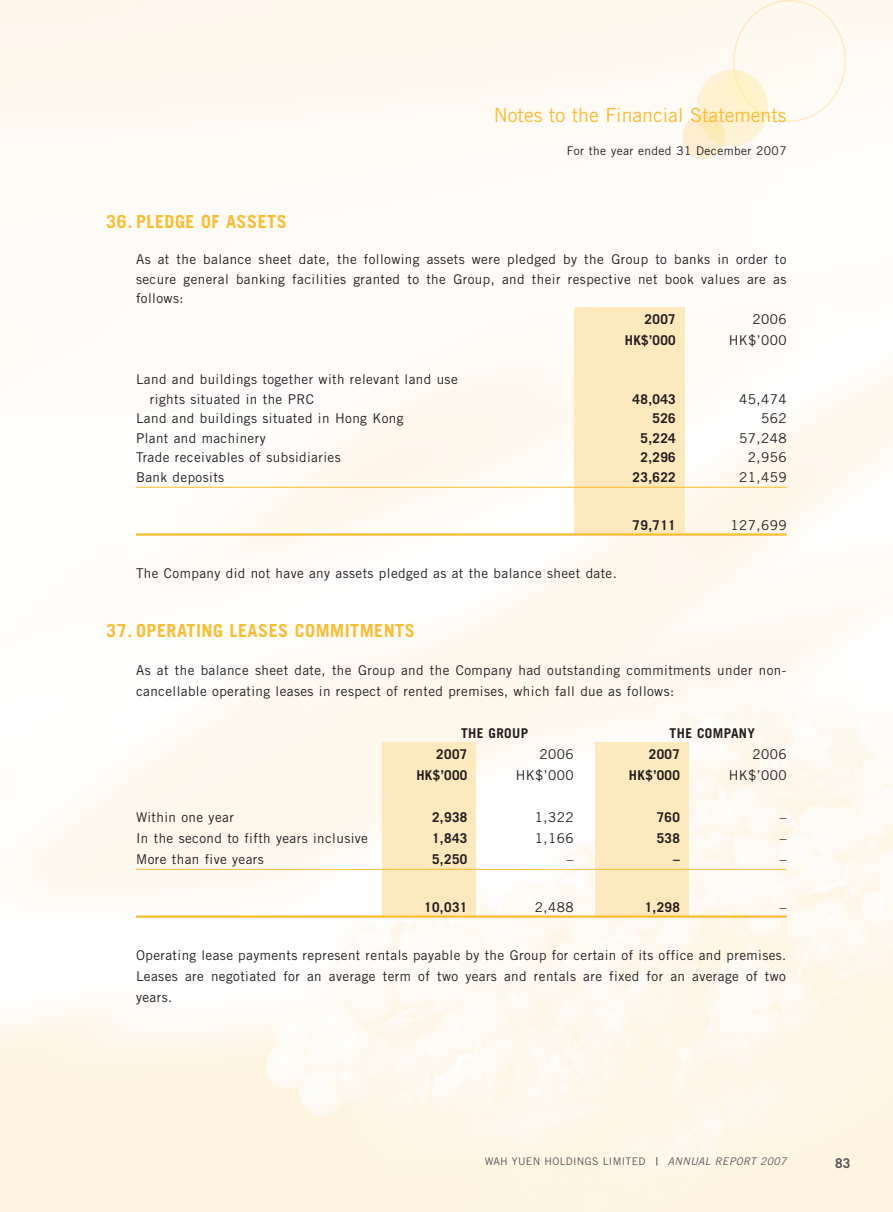
<style>
.page{position:relative;width:893px;height:1212px;background:#fff}
.page>*{position:absolute;margin:0;border:0;box-sizing:border-box;transform-origin:0 0}
.t1{font:19.5px "Trade Gothic LT Std";color:#fdbb2e}
.t2{font:700 18px "Trade Gothic LT Std";letter-spacing:.03em;color:#fdbb2e}
.t3{font:13.5px/19.5px "Trade Gothic LT Std";letter-spacing:.03em;color:#231f20;text-align:justify}
.t4{font:700 13.5px "Trade Gothic LT Std";letter-spacing:.03em;color:#231f20}
.t5{font:700 13.5px "Trade Gothic LT Std";color:#57585a}
.t6{font:12px "Trade Gothic LT Std";letter-spacing:.03em;color:#231f20}
.t7{font:10.5px "Trade Gothic LT Std";letter-spacing:.03em;color:#57585a}
.t8{font:italic 10.5px "Trade Gothic LT Std";letter-spacing:.03em;color:#57585a}
.s1{font-weight:400}
</style>
<div class="page">
<svg style="left:682px;top:0;width:166px;height:160px"></svg>
<svg style="left:728px;top:32px;width:93px;height:93px;fill:#fefaf1"></svg>
<svg style="left:703px;top:77px;width:60px;height:59px;background:#fdf0cc"></svg>
<div style="left:574px;top:308px;width:111px;height:227px;background:#fee8be"></div>
<hr style="left:136px;top:487px;width:651px;height:1px;background:#fdbb2e">
<hr style="left:136px;top:533px;width:651px;height:3px;background:#fdbb2e">
<div style="left:382px;top:742px;width:94px;height:174px;background:#fee8be"></div>
<div style="left:595px;top:742px;width:94px;height:174px;background:#fee8be"></div>
<hr style="left:136px;top:869px;width:651px;height:1px;background:#fdbb2e">
<hr style="left:136px;top:915px;width:651px;height:3px;background:#fdbb2e">
<p class="t1" style="left:494px;top:104px;width:294px">Notes to the Financial Statements</p>
<p class="t6" style="left:567px;top:144px;width:221px">For the year ended 31 December 2007</p>
<p class="t2" style="left:106px;top:210px;width:182px">36. PLEDGE OF ASSETS</p>
<p class="t3" style="left:136px;top:249px;width:652px">As at the balance sheet date, the following assets were pledged by the Group to banks in order to secure general banking facilities granted to the Group, and their respective net book values are as follows:</p>
<p class="t4" style="left:645px;top:311px;width:33px">2007</p>
<p class="t3" style="left:752px;top:309px;width:36px">2006</p>
<p class="t4" style="left:625px;top:332px;width:73px">HK$’000 <span class="s1">H</span></p>
<p class="t3" style="left:739px;top:330px;width:49px">K$’000</p>
<p class="t3" style="left:150px;top:369px;width:309px;text-indent:-14px">Land and buildings together with relevant land use rights situated in the PRC</p>
<p class="t4" style="left:633px;top:390px;width:45px">48,043</p>
<p class="t3" style="left:739px;top:389px;width:49px">45,474</p>
<p class="t3" style="left:136px;top:408px;width:269px">Land and buildings situated in Hong Kong</p>
<p class="t4" style="left:652px;top:410px;width:25px">526</p>
<p class="t3" style="left:761px;top:408px;width:27px">562</p>
<p class="t3" style="left:136px;top:428px;width:131px">Plant and machinery</p>
<p class="t4" style="left:640px;top:429px;width:37px">5,224</p>
<p class="t3" style="left:739px;top:428px;width:49px">57,248</p>
<p class="t3" style="left:136px;top:447px;width:206px">Trade receivables of subsidiaries</p>
<p class="t4" style="left:640px;top:449px;width:37px">2,296</p>
<p class="t3" style="left:748px;top:447px;width:40px">2,956</p>
<p class="t3" style="left:136px;top:467px;width:90px">Bank deposits</p>
<p class="t4" style="left:633px;top:468px;width:45px">23,622</p>
<p class="t3" style="left:739px;top:467px;width:49px">21,459</p>
<p class="t4" style="left:633px;top:516px;width:45px">79,711</p>
<p class="t3" style="left:731px;top:515px;width:58px">127,699</p>
<p class="t3" style="left:136px;top:563px;width:482px">The Company did not have any assets pledged as at the balance sheet date.</p>
<p class="t2" style="left:106px;top:619px;width:310px">37. OPERATING LEASES COMM ITMENTS</p>
<p class="t3" style="left:136px;top:659px;width:652px;line-height:21px">As at the balance sheet date, the Group and the Company had outstanding commitments under non&shy;cancellable operating leases in respect of rented premises, which fall due as follows:</p>
<p class="t4" style="left:461px;top:724px;width:69px">THE GROUP</p>
<p class="t4" style="left:670px;top:724px;width:87px">THE COMPANY</p>
<p class="t4" style="left:436px;top:745px;width:33px">2007</p>
<p class="t3" style="left:539px;top:744px;width:36px">2006</p>
<p class="t4" style="left:649px;top:745px;width:33px">2007</p>
<p class="t3" style="left:752px;top:744px;width:36px">2006</p>
<p class="t4" style="left:416px;top:766px;width:72px">HK$’000 <span class="s1">H</span></p>
<p class="t3" style="left:526px;top:765px;width:49px">K$’000</p>
<p class="t4" style="left:629px;top:766px;width:72px">HK$’000 <span class="s1">H</span></p>
<p class="t3" style="left:739px;top:765px;width:49px">K$’000</p>
<p class="t3" style="left:136px;top:807px;width:99px">Within one year</p>
<p class="t4" style="left:432px;top:808px;width:37px">2,938</p>
<p class="t3" style="left:535px;top:807px;width:40px">1,322</p>
<p class="t4" style="left:657px;top:808px;width:25px">760</p>
<p class="t3" style="left:780px;top:807px;width:8px">–</p>
<p class="t3" style="left:136px;top:828px;width:233px">I n the second to fifth years inclusive</p>
<p class="t4" style="left:432px;top:829px;width:37px">1,843</p>
<p class="t3" style="left:535px;top:828px;width:40px">1,166</p>
<p class="t4" style="left:657px;top:829px;width:25px">538</p>
<p class="t3" style="left:780px;top:828px;width:8px">–</p>
<p class="t3" style="left:136px;top:849px;width:129px">More than five years</p>
<p class="t4" style="left:432px;top:850px;width:37px">5,250</p>
<p class="t3" style="left:567px;top:849px;width:8px">–</p>
<p class="t4" style="left:673px;top:850px;width:8px">–</p>
<p class="t3" style="left:780px;top:849px;width:8px">–</p>
<p class="t4" style="left:424px;top:898px;width:45px">10,031</p>
<p class="t3" style="left:535px;top:897px;width:40px">2,488</p>
<p class="t4" style="left:645px;top:898px;width:37px">1,298</p>
<p class="t3" style="left:780px;top:897px;width:8px">–</p>
<p class="t3" style="left:136px;top:944px;width:652px;line-height:21px">Operating lease payments represent rentals payable by the Group for certain of its office and premises.<br>Leases are negotiated for an average term of two years and rentals are fixed for an average of two years.</p>
<p class="t7" style="left:485px;top:1155px;width:162px">Wah Yuen Holdings Limited</p>
<p class="t8" style="left:668px;top:1155px;width:120px">ANNUAL REPORT 2007</p>
<p class="t5" style="left:835px;top:1155px;width:17px">83</p>
</div>
